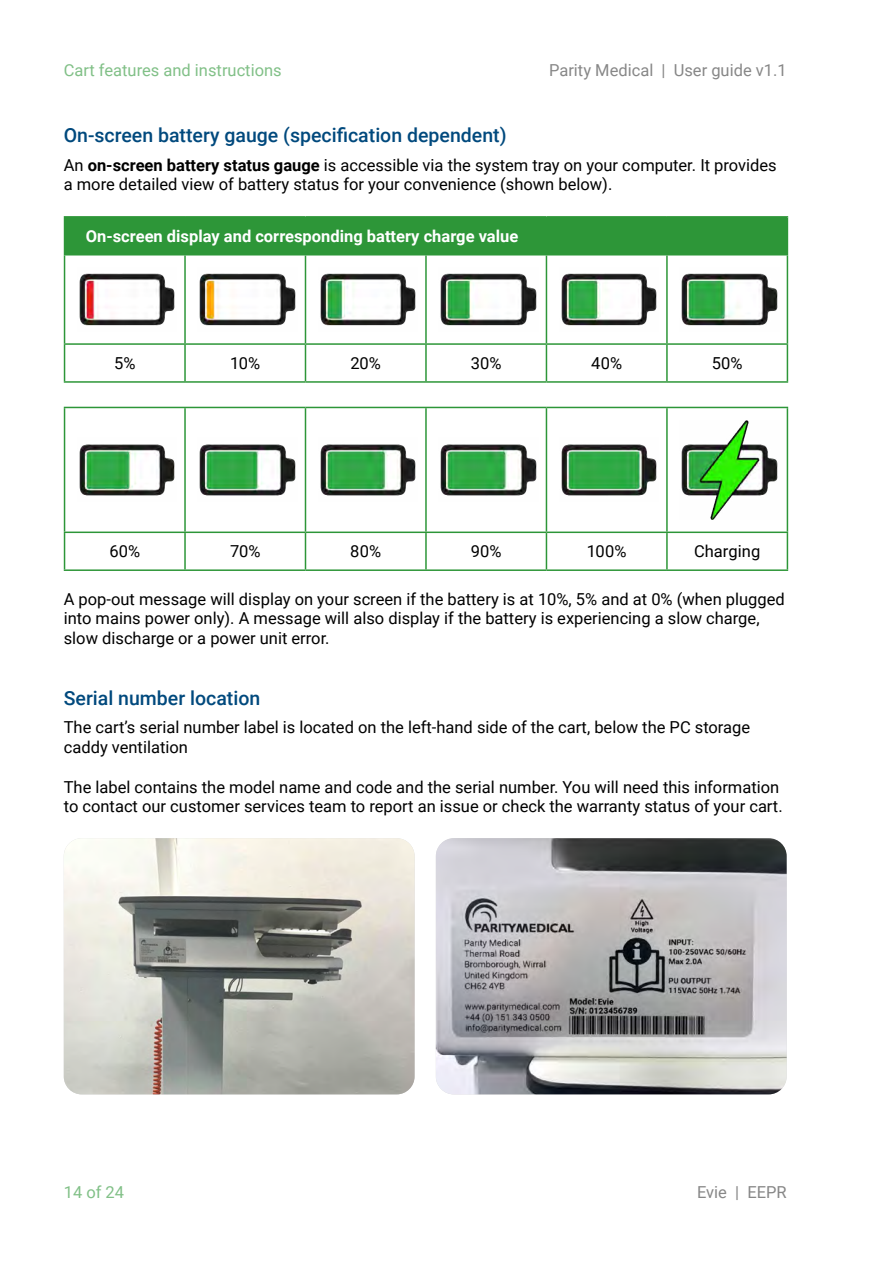
<style>
.page{position:relative;width:893px;height:1263px;background:#fff}
.page>*{position:absolute;margin:0;border:0;box-sizing:border-box;transform-origin:0 0}
.t1{font:500 19.5px "Roboto";color:#00497d}
.t2{font:16.5px/19.8px "Roboto";color:#000}
.t3{font:700 16.5px "Roboto";color:#fff}
.t4{font:16.5px "Roboto";color:#878787}
.t5{font:16.5px "Roboto";color:#81c087}
.s1{font-weight:700}
</style>
<div class="page">
<div style="left:65px;top:217px;width:722px;height:38px;background:#2d9638"></div>
<hr style="left:64px;top:216px;width:121px;height:2px;background:#2d9638">
<hr style="left:64px;top:218px;width:1px;height:36px;background:#2d9638">
<hr style="left:185px;top:216px;width:120px;height:2px;background:#2d9638">
<hr style="left:305px;top:216px;width:121px;height:2px;background:#2d9638">
<hr style="left:426px;top:216px;width:120px;height:2px;background:#2d9638">
<hr style="left:546px;top:216px;width:121px;height:2px;background:#2d9638">
<hr style="left:667px;top:216px;width:121px;height:2px;background:#2d9638">
<hr style="left:787px;top:218px;width:1px;height:36px;background:#2d9638">
<hr style="left:64px;top:254px;width:121px;height:1px;background:#2d9638">
<hr style="left:64px;top:255px;width:1px;height:88px;background:#2d9638">
<hr style="left:184px;top:255px;width:2px;height:88px;background:#2d9638">
<hr style="left:305px;top:255px;width:1px;height:88px;background:#2d9638">
<hr style="left:425px;top:255px;width:2px;height:88px;background:#2d9638">
<hr style="left:546px;top:255px;width:1px;height:88px;background:#2d9638">
<hr style="left:667px;top:254px;width:121px;height:1px;background:#2d9638">
<hr style="left:666px;top:255px;width:2px;height:88px;background:#2d9638">
<hr style="left:787px;top:255px;width:1px;height:88px;background:#2d9638">
<hr style="left:64px;top:343px;width:121px;height:2px;background:#2d9638">
<hr style="left:64px;top:345px;width:1px;height:36px;background:#2d9638">
<hr style="left:185px;top:343px;width:120px;height:2px;background:#2d9638">
<hr style="left:184px;top:345px;width:2px;height:36px;background:#2d9638">
<hr style="left:305px;top:343px;width:121px;height:2px;background:#2d9638">
<hr style="left:305px;top:345px;width:1px;height:36px;background:#2d9638">
<hr style="left:426px;top:343px;width:120px;height:2px;background:#2d9638">
<hr style="left:425px;top:345px;width:2px;height:36px;background:#2d9638">
<hr style="left:546px;top:343px;width:121px;height:2px;background:#2d9638">
<hr style="left:546px;top:345px;width:1px;height:36px;background:#2d9638">
<hr style="left:667px;top:343px;width:121px;height:2px;background:#2d9638">
<hr style="left:666px;top:345px;width:2px;height:36px;background:#2d9638">
<hr style="left:787px;top:345px;width:1px;height:36px;background:#2d9638">
<hr style="left:64px;top:381px;width:121px;height:2px;background:#2d9638">
<hr style="left:185px;top:381px;width:120px;height:2px;background:#2d9638">
<hr style="left:305px;top:381px;width:121px;height:2px;background:#2d9638">
<hr style="left:426px;top:381px;width:120px;height:2px;background:#2d9638">
<hr style="left:546px;top:381px;width:121px;height:2px;background:#2d9638">
<hr style="left:667px;top:381px;width:121px;height:2px;background:#2d9638">
<hr style="left:64px;top:407px;width:121px;height:1px;background:#2d9638">
<hr style="left:64px;top:408px;width:1px;height:123px;background:#2d9638">
<hr style="left:185px;top:407px;width:120px;height:1px;background:#2d9638">
<hr style="left:184px;top:408px;width:2px;height:123px;background:#2d9638">
<hr style="left:305px;top:407px;width:121px;height:1px;background:#2d9638">
<hr style="left:305px;top:408px;width:1px;height:123px;background:#2d9638">
<hr style="left:426px;top:407px;width:120px;height:1px;background:#2d9638">
<hr style="left:425px;top:408px;width:2px;height:123px;background:#2d9638">
<hr style="left:546px;top:407px;width:121px;height:1px;background:#2d9638">
<hr style="left:546px;top:408px;width:1px;height:123px;background:#2d9638">
<hr style="left:667px;top:407px;width:121px;height:1px;background:#2d9638">
<hr style="left:666px;top:408px;width:2px;height:123px;background:#2d9638">
<hr style="left:787px;top:408px;width:1px;height:123px;background:#2d9638">
<hr style="left:64px;top:531px;width:121px;height:2px;background:#2d9638">
<hr style="left:64px;top:533px;width:1px;height:36px;background:#2d9638">
<hr style="left:185px;top:531px;width:120px;height:2px;background:#2d9638">
<hr style="left:184px;top:533px;width:2px;height:36px;background:#2d9638">
<hr style="left:305px;top:531px;width:121px;height:2px;background:#2d9638">
<hr style="left:305px;top:533px;width:1px;height:36px;background:#2d9638">
<hr style="left:426px;top:531px;width:120px;height:2px;background:#2d9638">
<hr style="left:425px;top:533px;width:2px;height:36px;background:#2d9638">
<hr style="left:546px;top:531px;width:121px;height:2px;background:#2d9638">
<hr style="left:546px;top:533px;width:1px;height:36px;background:#2d9638">
<hr style="left:667px;top:531px;width:121px;height:2px;background:#2d9638">
<hr style="left:666px;top:533px;width:2px;height:36px;background:#2d9638">
<hr style="left:787px;top:533px;width:1px;height:36px;background:#2d9638">
<hr style="left:64px;top:569px;width:121px;height:2px;background:#2d9638">
<hr style="left:185px;top:569px;width:120px;height:2px;background:#2d9638">
<hr style="left:305px;top:569px;width:121px;height:2px;background:#2d9638">
<hr style="left:426px;top:569px;width:120px;height:2px;background:#2d9638">
<hr style="left:546px;top:569px;width:121px;height:2px;background:#2d9638">
<hr style="left:667px;top:569px;width:121px;height:2px;background:#2d9638">
<img style="left:79px;top:273px;width:96px;height:53px">
<img style="left:199px;top:273px;width:97px;height:53px">
<img style="left:320px;top:273px;width:96px;height:53px">
<img style="left:440px;top:273px;width:97px;height:53px">
<img style="left:561px;top:273px;width:96px;height:53px">
<img style="left:681px;top:273px;width:97px;height:53px">
<img style="left:79px;top:444px;width:96px;height:52px">
<img style="left:199px;top:444px;width:97px;height:52px">
<img style="left:320px;top:444px;width:96px;height:52px">
<img style="left:440px;top:444px;width:97px;height:52px">
<img style="left:561px;top:444px;width:96px;height:52px">
<img style="left:681px;top:420px;width:97px;height:99px">
<img style="left:64px;top:838px;width:351px;height:256px">
<img style="left:436px;top:838px;width:351px;height:256px">
<p class="t5" style="left:64px;top:59px;width:219px">Cart features and instructions</p>
<p class="t4" style="left:549px;top:59px;width:239px">Parity Medical | User guide v1.1</p>
<p class="t1" style="left:64px;top:122px;width:444px">On-screen battery gauge (specification dependent)</p>
<p class="t2" style="left:64px;top:154px;width:714px">An <span class="s1">on-screen battery status gauge</span> is accessible via the system tray on your computer. It provides a more detailed view of battery status for your convenience (shown below).</p>
<p class="t3" style="left:86px;top:225px;width:434px">On-screen display and corresponding battery charge value</p>
<p class="t2" style="left:114px;top:353px;width:23px">5%</p>
<p class="t2" style="left:230px;top:353px;width:31px">10%</p>
<p class="t2" style="left:350px;top:353px;width:32px">20%</p>
<p class="t2" style="left:471px;top:353px;width:32px">30%</p>
<p class="t2" style="left:591px;top:353px;width:33px">40%</p>
<p class="t2" style="left:712px;top:353px;width:32px">50%</p>
<p class="t2" style="left:109px;top:541px;width:32px">60%</p>
<p class="t2" style="left:230px;top:541px;width:32px">70%</p>
<p class="t2" style="left:350px;top:541px;width:32px">80%</p>
<p class="t2" style="left:471px;top:541px;width:32px">90%</p>
<p class="t2" style="left:587px;top:541px;width:41px">100%</p>
<p class="t2" style="left:694px;top:541px;width:68px">Charging</p>
<p class="t2" style="left:64px;top:588px;width:722px">A pop-out message will display on your screen if the battery is at 10%, 5% and at 0% (when plugged into mains power only). A message will also display if the battery is experiencing a slow charge, slow discharge or a power unit error.</p>
<p class="t1" style="left:64px;top:684px;width:198px">Serial number location</p>
<p class="t2" style="left:64px;top:717px;width:688px">The cart’s serial number label is located on the left-hand side of the cart, below the PC storage caddy ventilation</p>
<p class="t2" style="left:64px;top:776px;width:720px">The label contains the model name and code and the serial number. You will need this information to contact our customer services team to report an issue or check the warranty status of your cart.</p>
<p class="t5" style="left:64px;top:1181px;width:62px">14 of 24</p>
<p class="t4" style="left:697px;top:1181px;width:91px">Evie | EEPR</p>
</div>
